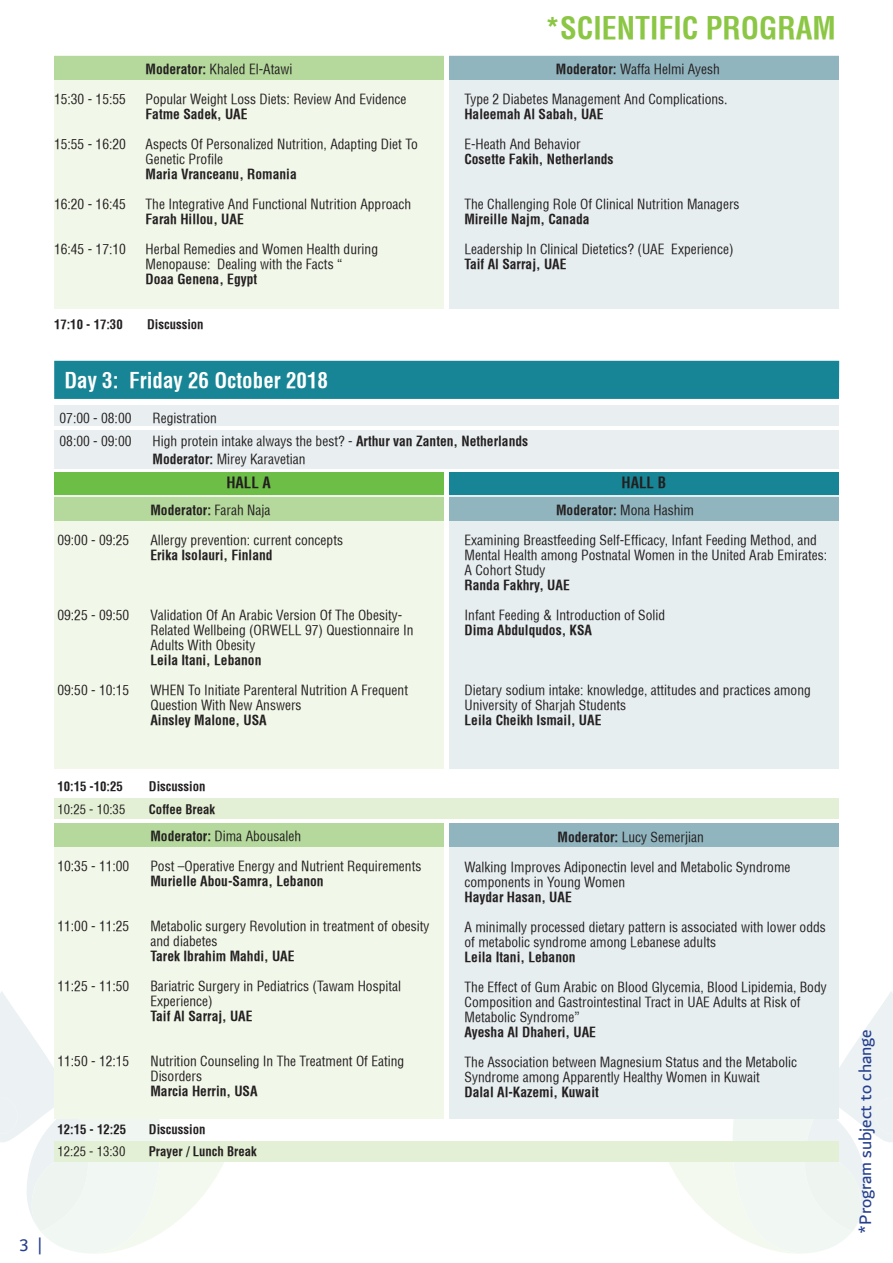
<style>
.page{position:relative;width:893px;height:1263px;background:#fff}
.page>*{position:absolute;margin:0;border:0;box-sizing:border-box;transform-origin:0 0}
.t1{font:700 condensed 30px "Helvetica";color:#8bc644}
.t2{font:700 condensed 21px "Helvetica";color:#fff}
.t3{font:18px "Dubai";color:#253f8e}
.t4{font:700 condensed 15px "Helvetica";color:#231f20}
.t5{font:condensed 13.5px/15px "Helvetica";color:#231f20}
.t6{font:700 condensed 13.5px "Helvetica";color:#231f20}
.t7{font:700 condensed 12.75px "Helvetica";color:#231f20}
.t8{font:condensed 12.75px "Helvetica";color:#231f20}
.s1{font-weight:700}
.s2{font-weight:400}
</style>
<div class="page">
<svg style="left:0;top:991px;width:230px;height:263px"></svg>
<svg style="left:663px;top:991px;width:230px;height:263px"></svg>
<div style="left:54px;top:798px;width:785px;height:21px;background:#e4f0d5"></div>
<div style="left:54px;top:1141px;width:785px;height:20px;background:#e4f0d5"></div>
<div style="left:54px;top:55px;width:390px;height:254px;background:#f1f7e9"></div>
<div style="left:449px;top:55px;width:390px;height:254px;background:#e7eef0"></div>
<div style="left:54px;top:56px;width:390px;height:23px;background:#b5d99c"></div>
<div style="left:449px;top:56px;width:390px;height:23px;background:#91b5bf"></div>
<div style="left:54px;top:430px;width:785px;height:39px;background:#e9eff1"></div>
<div style="left:54px;top:406px;width:785px;height:20px;background:#e9eff1"></div>
<div style="left:54px;top:361px;width:785px;height:38px;background:#178595"></div>
<div style="left:54px;top:473px;width:390px;height:295px;background:#f1f7e9"></div>
<div style="left:54px;top:823px;width:390px;height:296px;background:#f1f7e9"></div>
<div style="left:449px;top:473px;width:390px;height:295px;background:#e7eef0"></div>
<div style="left:449px;top:823px;width:390px;height:296px;background:#e7eef0"></div>
<div style="left:54px;top:473px;width:390px;height:22px;background:#6dbe46"></div>
<div style="left:54px;top:497px;width:390px;height:24px;background:#b5d99c"></div>
<div style="left:54px;top:823px;width:390px;height:24px;background:#b5d99c"></div>
<div style="left:449px;top:473px;width:390px;height:22px;background:#178595"></div>
<div style="left:449px;top:497px;width:390px;height:24px;background:#91b5bf"></div>
<div style="left:449px;top:823px;width:390px;height:24px;background:#91b5bf"></div>
<p class="t5" style="left:146px;top:61px;width:148px"><span class="s1">Moderator:</span> Khaled El-Atawi</p>
<p class="t5" style="left:54px;top:91px;width:73px">15:30 - 15:55</p>
<p class="t5" style="left:146px;top:91px;width:263px">Popular Weight Loss Diets: Review And Evidence</p>
<p class="t6" style="left:146px;top:105px;width:104px">Fatme Sadek, UAE</p>
<p class="t5" style="left:54px;top:136px;width:73px">15:55 - 16:20</p>
<p class="t5" style="left:146px;top:136px;width:274px">Aspects Of Personalized Nutrition, Adapting Diet To<br>Genetic Profile</p>
<p class="t6" style="left:146px;top:165px;width:153px">Maria Vranceanu, Romania</p>
<p class="t5" style="left:54px;top:196px;width:73px">16:20 - 16:45</p>
<p class="t5" style="left:146px;top:196px;width:267px">The Integrative And Functional Nutrition Approach</p>
<p class="t6" style="left:146px;top:210px;width:100px">Farah Hillou, UAE</p>
<p class="t5" style="left:54px;top:241px;width:73px">16:45 - 17:10</p>
<p class="t5" style="left:146px;top:241px;width:234px">Herbal Remedies and Women Health during<br>Menopause: Dealing with the Facts “</p>
<p class="t6" style="left:146px;top:270px;width:113px">Doaa Genena, Egypt</p>
<p class="t7" style="left:54px;top:316px;width:70px">17:10 - 17:30</p>
<p class="t7" style="left:147px;top:316px;width:58px">Discussion</p>
<h2 class="t2" style="left:64px;top:367px;width:265px">Day 3: Friday 26 October 2018</h2>
<h1 class="t1" style="left:545px;top:9px;width:292px">*SCIENTIFIC PROGRAM</h1>
<p class="t5" style="left:556px;top:61px;width:166px"><span class="s1">Moderator:</span> Waffa Helmi Ayesh</p>
<p class="t5" style="left:464px;top:91px;width:265px">Type 2 Diabetes Management And Complications.</p>
<p class="t6" style="left:464px;top:105px;width:141px">Haleemah Al Sabah, UAE</p>
<p class="t5" style="left:464px;top:136px;width:118px">E-Heath And Behavior</p>
<p class="t6" style="left:464px;top:150px;width:151px">Cosette Fakih, Netherlands</p>
<p class="t5" style="left:464px;top:196px;width:277px">The Challenging Role Of Clinical Nutrition Managers</p>
<p class="t6" style="left:464px;top:210px;width:127px">Mireille Najm, Canada</p>
<p class="t5" style="left:464px;top:241px;width:271px">Leadership In Clinical Dietetics? (UAE Experience)</p>
<p class="t6" style="left:464px;top:255px;width:104px">Taif Al Sarraj, UAE</p>
<p class="t5" style="left:60px;top:411px;width:73px">07:00 - 08:00</p>
<p class="t5" style="left:153px;top:411px;width:66px">Registration</p>
<p class="t5" style="left:60px;top:433px;width:73px">08:00 - 09:00</p>
<p class="t5" style="left:153px;top:432px;width:377px;line-height:18px">High protein intake always the best? - <span class="s1">Arthur van Zanten, Netherlands<br>Moderator:</span> Mirey Karavetian</p>
<p class="t4" style="left:226px;top:473px;width:46px">HALL A</p>
<p class="t4" style="left:622px;top:473px;width:46px">HALL B</p>
<p class="t6" style="left:150px;top:502px;width:121px">Moderator: <span class="s2">Farah Naja</span></p>
<p class="t5" style="left:57px;top:533px;width:73px">09:00 - 09:25</p>
<p class="t5" style="left:150px;top:533px;width:194px">Allergy prevention: current concepts</p>
<p class="t6" style="left:150px;top:547px;width:124px">Erika Isolauri, Finland</p>
<p class="t5" style="left:57px;top:608px;width:73px">09:25 - 09:50</p>
<p class="t5" style="left:150px;top:608px;width:265px">Validation Of An Arabic Version Of The Obesity-<br>Related Wellbeing (ORWELL 97) Questionnaire In<br>Adults With Obesity</p>
<p class="t6" style="left:150px;top:652px;width:113px">Leila Itani, Lebanon</p>
<p class="t5" style="left:57px;top:683px;width:73px">09:50 - 10:15</p>
<p class="t5" style="left:150px;top:683px;width:259px">WHEN To Initiate Parenteral Nutrition A Frequent<br>Question With New Answers</p>
<p class="t6" style="left:150px;top:712px;width:118px">Ainsley Malone, USA</p>
<p class="t7" style="left:57px;top:778px;width:67px">10:15 -10:25</p>
<p class="t7" style="left:149px;top:778px;width:58px">Discussion</p>
<p class="t8" style="left:57px;top:801px;width:69px">10:25 - 10:35</p>
<p class="t7" style="left:149px;top:801px;width:68px">Coffee Break</p>
<p class="t5" style="left:150px;top:828px;width:152px"><span class="s1">Moderator:</span> Dima Abousaleh</p>
<p class="t5" style="left:57px;top:858px;width:73px">10:35 - 11:00</p>
<p class="t5" style="left:150px;top:858px;width:273px">Post –Operative Energy and Nutrient Requirements</p>
<p class="t6" style="left:150px;top:872px;width:175px">Murielle Abou-Samra, Lebanon</p>
<p class="t5" style="left:57px;top:918px;width:73px">11:00 - 11:25</p>
<p class="t5" style="left:150px;top:918px;width:281px">Metabolic surgery Revolution in treatment of obesity and diabetes</p>
<p class="t6" style="left:150px;top:947px;width:146px">Tarek Ibrahim Mahdi, UAE</p>
<p class="t5" style="left:57px;top:978px;width:73px">11:25 - 11:50</p>
<p class="t5" style="left:150px;top:978px;width:252px">Bariatric Surgery in Pediatrics (Tawam Hospital<br>Experience)</p>
<p class="t6" style="left:150px;top:1007px;width:104px">Taif Al Sarraj, UAE</p>
<p class="t5" style="left:57px;top:1053px;width:73px">11:50 - 12:15</p>
<p class="t5" style="left:150px;top:1053px;width:255px">Nutrition Counseling In The Treatment Of Eating<br>Disorders</p>
<p class="t6" style="left:150px;top:1082px;width:109px">Marcia Herrin, USA</p>
<p class="t7" style="left:57px;top:1121px;width:70px">12:15 - 12:25</p>
<p class="t7" style="left:149px;top:1121px;width:58px">Discussion</p>
<p class="t8" style="left:57px;top:1144px;width:69px">12:25 - 13:30</p>
<p class="t7" style="left:149px;top:1144px;width:110px">Prayer / Lunch Break</p>
<p class="t6" style="left:556px;top:502px;width:139px">Moderator: <span class="s2">Mona Hashim</span></p>
<p class="t5" style="left:465px;top:533px;width:364px">Examining Breastfeeding Self-Efficacy, Infant Feeding Method, and<br>Mental Health among Postnatal Women in the United Arab Emirates:<br>A Cohort Study</p>
<p class="t6" style="left:465px;top:577px;width:107px">Randa Fakhry, UAE</p>
<p class="t5" style="left:465px;top:608px;width:202px">Infant Feeding &amp; Introduction of Solid</p>
<p class="t6" style="left:465px;top:622px;width:129px">Dima Abdulqudos, KSA</p>
<p class="t5" style="left:465px;top:683px;width:348px">Dietary sodium intake: knowledge, attitudes and practices among<br>University of Sharjah Students</p>
<p class="t6" style="left:465px;top:712px;width:138px">Leila Cheikh Ismail, UAE</p>
<p class="t5" style="left:558px;top:829px;width:148px"><span class="s1">Moderator:</span> Lucy Semerjian</p>
<p class="t5" style="left:465px;top:859px;width:327px">Walking Improves Adiponectin level and Metabolic Syndrome components in Young Women</p>
<p class="t6" style="left:465px;top:888px;width:109px">Haydar Hasan, UAE</p>
<p class="t5" style="left:465px;top:919px;width:363px">A minimally processed dietary pattern is associated with lower odds of metabolic syndrome among Lebanese adults</p>
<p class="t6" style="left:465px;top:948px;width:113px">Leila Itani, Lebanon</p>
<p class="t5" style="left:465px;top:979px;width:364px">The Effect of Gum Arabic on Blood Glycemia, Blood Lipidemia, Body<br>Composition and Gastrointestinal Tract in UAE Adults at Risk of<br>Metabolic Syndrome”</p>
<p class="t6" style="left:465px;top:1023px;width:133px">Ayesha Al Dhaheri, UAE</p>
<p class="t5" style="left:465px;top:1054px;width:334px">The Association between Magnesium Status and the Metabolic<br>Syndrome among Apparently Healthy Women in Kuwait</p>
<p class="t6" style="left:465px;top:1083px;width:136px">Dalal Al-Kazemi, Kuwait</p>
<h3 class="t3" style="left:19px;top:1234px;width:25px">3 |</h3>
<h3 class="t3" style="left:854px;top:1233px;width:206px;rotate:-90deg">*Program subject to change</h3>
</div>
